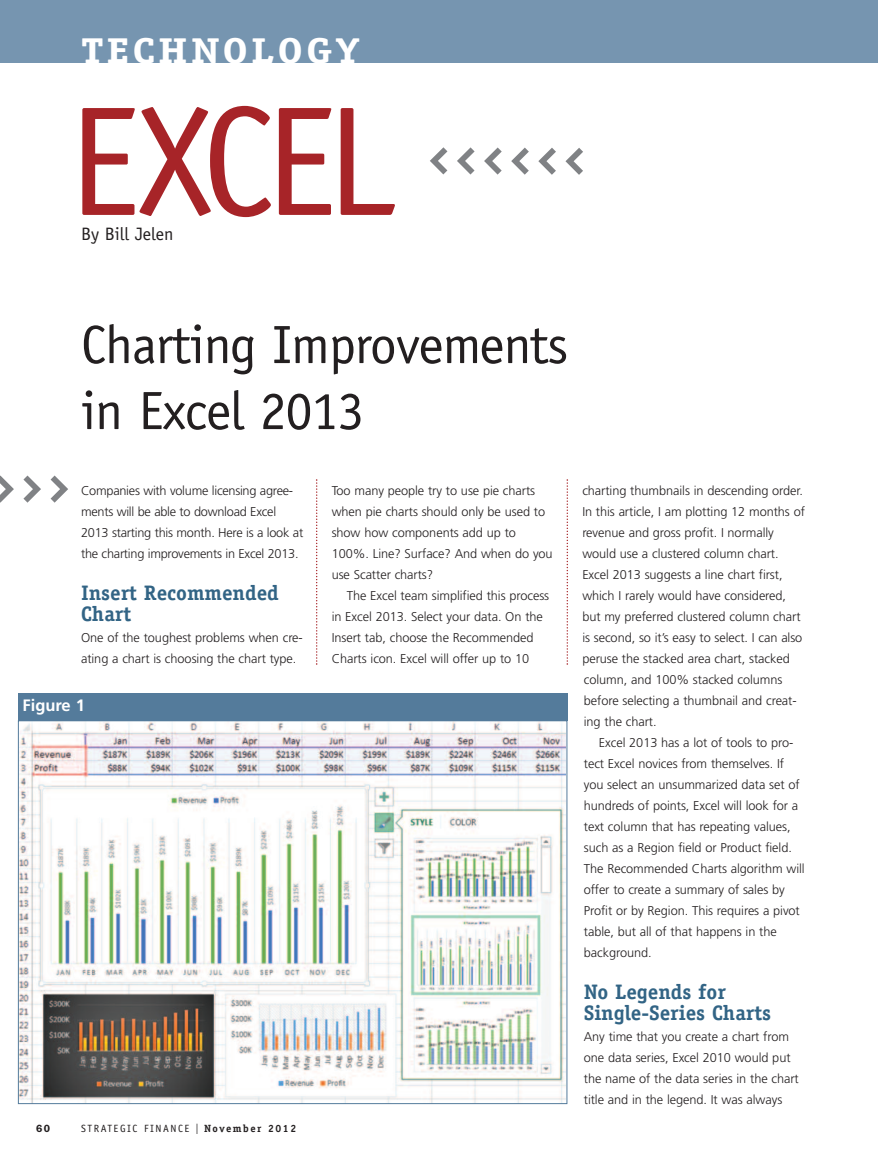
<style>
.page{position:relative;width:878px;height:1161px;background:#fff}
.page>*{position:absolute;margin:0;border:0;box-sizing:border-box;transform-origin:0 0}
.t1{font:156px "Officina Sans";letter-spacing:-.065em;color:#a72428}
.t2{font:54px/66px "Officina Sans";letter-spacing:-.02em;color:#231f20}
.t3{font:700 36px "Officina Serif";letter-spacing:.07em;color:#fff;scale:1.2 1}
.t4{font:700 21px/21px "Officina Serif";color:#326485}
.t5{font:18px "Officina Sans";color:#231f20}
.t6{font:700 16.5px "Frutiger";color:#fff}
.t7{font:300 12.75px/21px "Frutiger";letter-spacing:-.005em;color:#231f20}
.t8{font:10.5px "Officina Sans";letter-spacing:.15em;color:#231f20}
.t9{font:600 10.5px "Franklin Gothic";color:#231f20}
.s1{font-family:"Franklin Gothic";font-size:15px}
.s2{font-family:"Officina Serif";font-weight:700}
</style>
<div class="page">
<svg style="left:51px;top:476px;width:17px;height:27px"></svg>
<svg style="left:23px;top:476px;width:18px;height:27px"></svg>
<svg style="left:0;top:476px;width:14px;height:27px"></svg>
<svg style="left:316px;top:479px;width:1px;height:186px"></svg>
<svg style="left:566px;top:479px;width:2px;height:186px"></svg>
<div style="left:0;top:0;width:878px;height:63px;background:#7695b0"></div>
<svg style="left:430px;top:147px;width:17px;height:27px"></svg>
<svg style="left:457px;top:147px;width:17px;height:28px"></svg>
<svg style="left:484px;top:147px;width:17px;height:28px"></svg>
<svg style="left:511px;top:148px;width:18px;height:27px"></svg>
<svg style="left:538px;top:148px;width:18px;height:27px"></svg>
<svg style="left:565px;top:148px;width:18px;height:27px"></svg>
<img style="left:20px;top:722px;width:545px;height:380px">
<div style="left:18px;top:693px;width:549px;height:28px;background:#547b9b"></div>
<h3 class="t3" style="left:81px;top:37px;width:234px">TECHNOLOGY</h3>
<h1 class="t1" style="left:68px;top:103px;width:329px">EXCEL</h1>
<h3 class="t5" style="left:81px;top:227px;width:94px">By Bill Jelen</h3>
<h2 class="t2" style="left:81px;top:316px;width:489px">Charting Improvements in Excel 2013</h2>
<p class="t7" style="left:81px;top:481px;width:224px">Companies with volume licensing agree&shy;ments will be able to download Excel 2013 starting this month. Here is a look at the charting improvements in Excel 2013.</p>
<h3 class="t4" style="left:81px;top:584px;width:199px">Insert Recommended<br>Chart</h3>
<p class="t7" style="left:81px;top:628px;width:223px">One of the toughest problems when cre&shy;ating a chart is choosing the chart type.</p>
<p class="t6" style="left:22px;top:699px;width:64px">Figure 1</p>
<p class="t7" style="left:332px;top:481px;width:222px">Too many people try to use pie charts when pie charts should only be used to show how components add up to<br>100%. Line? Surface? And when do you use Scatter charts?</p>
<p class="t7" style="left:332px;top:586px;width:219px;text-indent:15px">The Excel team simplified this process in Excel 2013. Select your data. On the Insert tab, choose the Recommended Charts icon. Excel will offer up to 10</p>
<p class="t9" style="left:36px;top:1125px;width:16px">60</p>
<p class="t8" style="left:81px;top:1125px;width:217px">STRATEGIC FINANCE <span class="s1">I</span> <span class="s2">November 2012</span></p>
<p class="t7" style="left:582px;top:481px;width:224px">charting thumbnails in descending order.<br>In this article, I am plotting 12 months of revenue and gross profit. I normally would use a clustered column chart.<br>Excel 2013 suggests a line chart first, which I rarely would have considered, but my preferred clustered column chart is second, so it’s easy to select. I can also peruse the stacked area chart, stacked column, and 100% stacked columns before selecting a thumbnail and creat&shy;ing the chart.</p>
<p class="t7" style="left:584px;top:733px;width:222px;text-indent:15px">Excel 2013 has a lot of tools to pro&shy;tect Excel novices from themselves. If you select an unsummarized data set of hundreds of points, Excel will look for a text column that has repeating values, such as a Region field or Product field.<br>The Recommended Charts algorithm will offer to create a summary of sales by Profit or by Region. This requires a pivot table, but all of that happens in the background.</p>
<h3 class="t4" style="left:584px;top:983px;width:189px">No Legends for<br>Single-Series Charts</h3>
<p class="t7" style="left:584px;top:1027px;width:216px">Any time that you create a chart from one data series, Excel 2010 would put the name of the data series in the chart title and in the legend. It was always</p>
</div>
